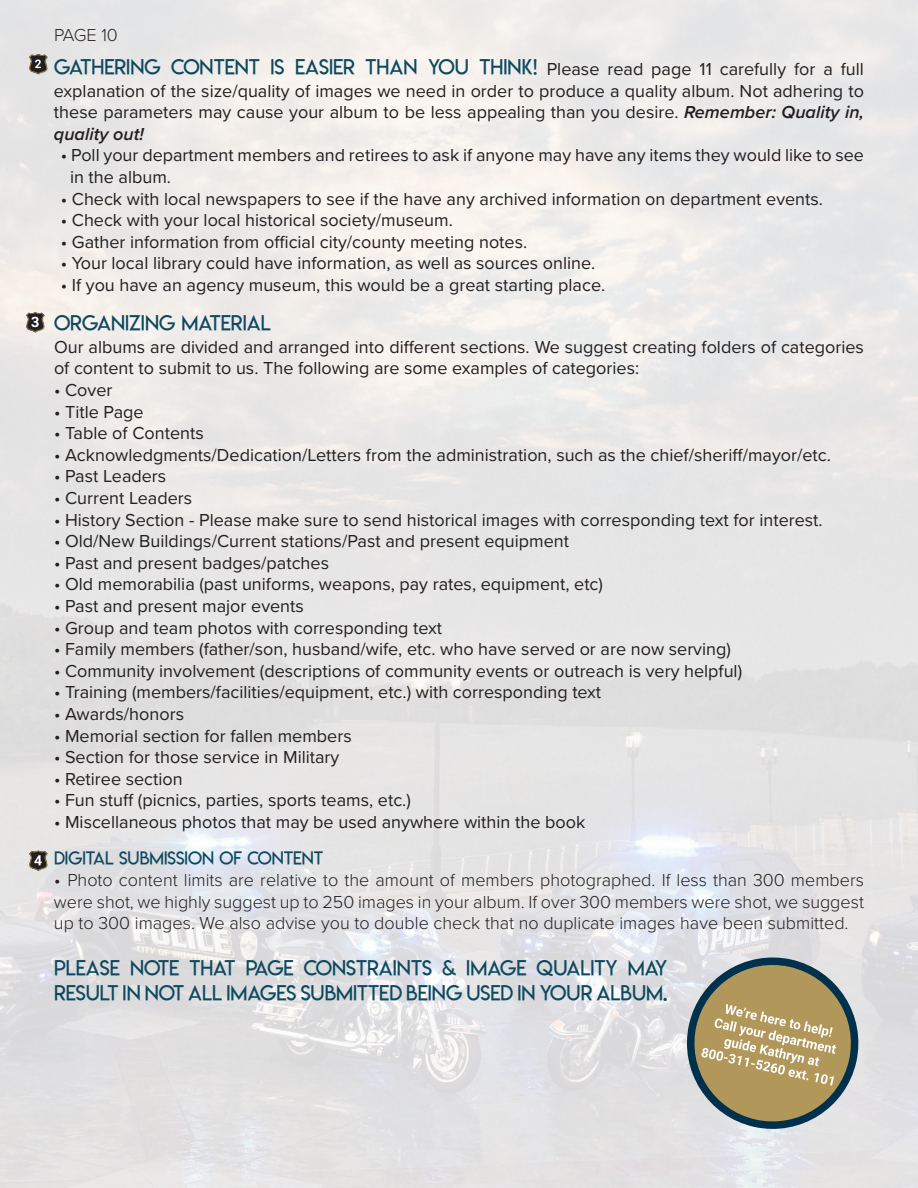
<style>
.page{position:relative;width:918px;height:1188px;background:#fff}
.page>*{position:absolute;margin:0;border:0;box-sizing:border-box;transform-origin:0 0}
.t1{font:21px/25.2px "Lemon Milklight";color:#0d495f}
.t2{font:18px/21.6px "Proxima Nova";color:#231f20;text-align:justify}
.t3{font:300 18px/21.6px "Proxima Nova";color:#231f20;text-align:justify}
.t4{font:18px "Lemon Milklight";color:#0d495f}
.s1{font-family:"Proxima Nova";font-size:18px;color:#231f20}
.s2{font-weight:600;font-style:italic}
.s3{font-weight:400}
</style>
<div class="page">
<svg style="left:27px;top:54px;width:24px;height:21px"></svg>
<svg style="left:24px;top:312px;width:24px;height:21px"></svg>
<svg style="left:27px;top:850px;width:24px;height:21px"></svg>
<svg style="left:674px;top:944px;width:197px;height:189px"></svg>
<p class="t3" style="left:54px;top:24px;width:65px">PAGE 10</p>
<p class="t1" style="left:54px;top:54px;width:812px">GATHERING CONTENT IS EASIER THAN YOU THINK! <span class="s1">Please read page 11 carefully for a full</span></p>
<p class="t2" style="left:54px;top:79px;width:811px">explanation of the size/quality of images we need in order to produce a quality album. Not adhering to these parameters may cause your album to be less appealing than you desire. <span class="s2">Remember: Quality in, quality out!</span></p>
<p class="t2" style="left:61px;top:144px;width:805px">• Poll your department members and retirees to ask if anyone may have any items they would like to see</p>
<p class="t2" style="left:70px;top:165px;width:103px">in the album.</p>
<p class="t2" style="left:61px;top:187px;width:764px">• Check with local newspapers to see if the have any archived information on department events.</p>
<p class="t2" style="left:61px;top:209px;width:394px">• Check with your local historical society/museum.</p>
<p class="t2" style="left:61px;top:230px;width:468px">• Gather information from official city/county meeting notes.</p>
<p class="t2" style="left:61px;top:252px;width:536px">• Your local library could have information, as well as sources online.</p>
<p class="t2" style="left:61px;top:273px;width:546px">• If you have an agency museum, this would be a great starting place.</p>
<p class="t1" style="left:54px;top:311px;width:218px">ORGANIZING MATERIAL</p>
<p class="t2" style="left:54px;top:335px;width:812px">Our albums are divided and arranged into different sections. We suggest creating folders of categories of content to submit to us. The following are some examples of categories:</p>
<p class="t2" style="left:54px;top:378px;width:60px">• Cover</p>
<p class="t2" style="left:54px;top:400px;width:91px">• Title Page</p>
<p class="t2" style="left:54px;top:422px;width:151px">• Table of Contents</p>
<p class="t2" style="left:54px;top:443px;width:778px">• Acknowledgments/Dedication/Letters from the administration, such as the chief/sheriff/mayor/etc.</p>
<p class="t2" style="left:54px;top:465px;width:114px">• Past Leaders</p>
<p class="t2" style="left:54px;top:486px;width:140px">• Current Leaders</p>
<p class="t2" style="left:54px;top:508px;width:770px">• History Section - Please make sure to send historical images with corresponding text for interest.</p>
<p class="t2" style="left:54px;top:530px;width:517px">• Old/New Buildings/Current stations/Past and present equipment</p>
<p class="t2" style="left:54px;top:551px;width:277px">• Past and present badges/patches</p>
<p class="t2" style="left:54px;top:573px;width:551px">• Old memorabilia (past uniforms, weapons, pay rates, equipment, etc)</p>
<p class="t2" style="left:54px;top:594px;width:251px">• Past and present major events</p>
<p class="t2" style="left:54px;top:616px;width:390px">• Group and team photos with corresponding text</p>
<p class="t2" style="left:54px;top:638px;width:678px">• Family members (father/son, husband/wife, etc. who have served or are now serving)</p>
<p class="t2" style="left:54px;top:659px;width:690px">• Community involvement (descriptions of community events or outreach is very helpful)</p>
<p class="t2" style="left:54px;top:681px;width:549px">• Training (members/facilities/equipment, etc.) with corresponding text</p>
<p class="t2" style="left:54px;top:702px;width:132px">• Awards/honors</p>
<p class="t2" style="left:54px;top:724px;width:299px">• Memorial section for fallen members</p>
<p class="t2" style="left:54px;top:746px;width:287px">• Section for those service in Military</p>
<p class="t2" style="left:54px;top:767px;width:130px">• Retiree section</p>
<p class="t2" style="left:54px;top:789px;width:358px">• Fun stuff (picnics, parties, sports teams, etc.)</p>
<p class="t2" style="left:54px;top:810px;width:533px">• Miscellaneous photos that may be used anywhere within the book</p>
<p class="t4" style="left:54px;top:847px;width:271px">DIGITAL SUBMISSION OF CONTENT</p>
<p class="t3" style="left:54px;top:868px;width:812px"><span class="s3">•</span> Photo content limits are relative to the amount of members photographed. If less than 300 members were shot, we highly suggest up to 250 images in your album. If over 300 members were shot, we suggest up to 300 images. We also advise you to double check that no duplicate images have been submitted.</p>
<p class="t1" style="left:54px;top:956px;width:615px">PLEASE NOTE THAT PAGE CONSTRAINTS &amp; IMAGE QUALITY MAY<br>RESULT IN NOT ALL IMAGES SUBMITTED BEING USED IN YOUR ALBUM.</p>
</div>
